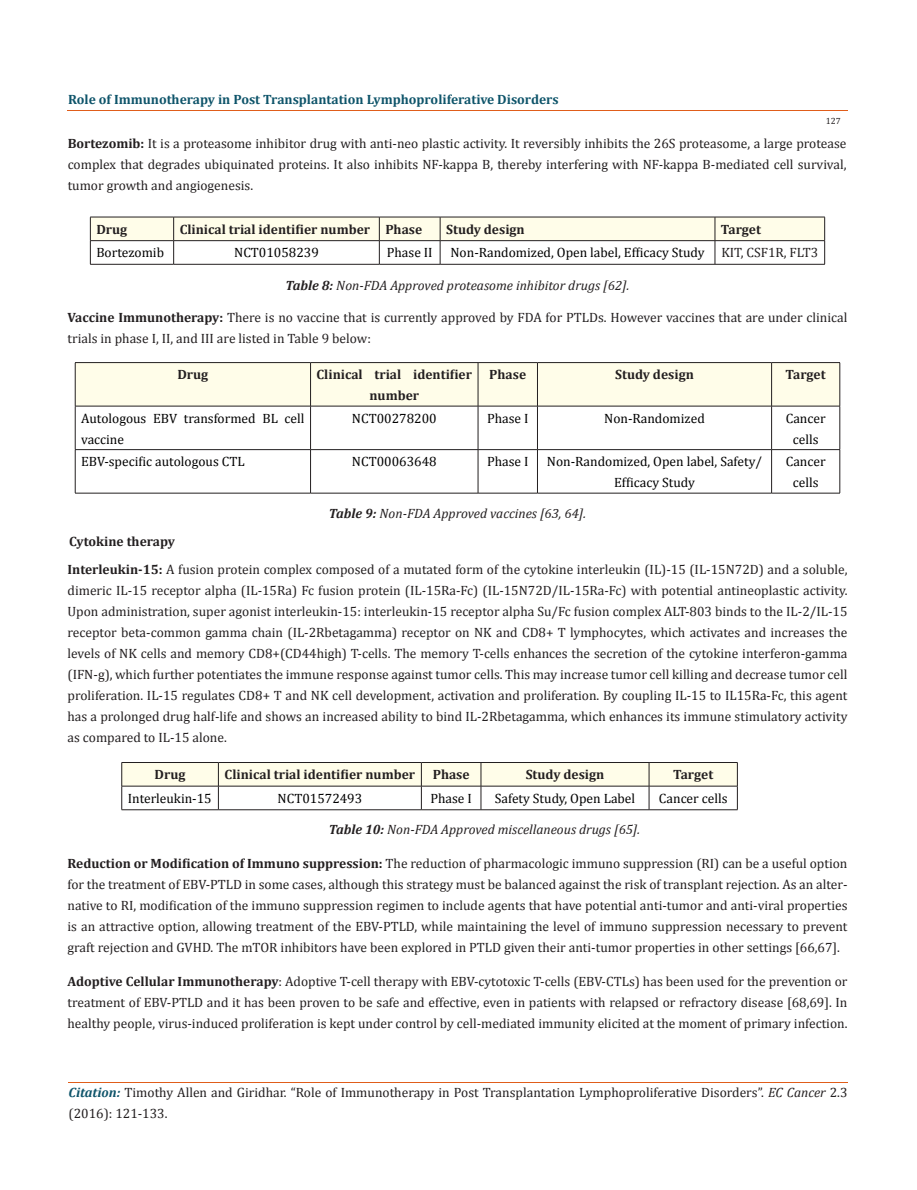
<style>
.page{position:relative;width:917px;height:1190px;background:#fff}
.page>*{position:absolute;margin:0;border:0;box-sizing:border-box;transform-origin:0 0}
.t1{font:13.5px/21px "Cambria";color:#231f20;text-align:justify}
.t2{font:13.5px/21px "Cambria";color:#000;text-align:center}
.t3{font:700 13.5px/21px "Cambria";color:#231f20;text-align:center}
.t4{font:italic 13.5px "Cambria";color:#231f20}
.t5{font:700 13.5px "Cambria";color:#0e546a}
.t6{font:9px "Cambria";color:#231f20}
.s1{font-weight:700}
.s2{color:#231f20}
.s3{font-weight:700;font-style:italic;color:#0e546a}
.s4{font-style:italic}
</style>
<div class="page">
<hr style="left:68px;top:1081px;width:779px;height:1px;background:#e05d1a">
<hr style="left:67px;top:110px;width:781px;height:1px;background:#e05d1a">
<svg style="left:90px;top:217px;width:735px;height:47px"></svg>
<hr style="left:90px;top:264px;width:84px;height:1px;background:#231f20">
<hr style="left:174px;top:264px;width:205px;height:1px;background:#231f20">
<hr style="left:379px;top:264px;width:61px;height:1px;background:#231f20">
<hr style="left:440px;top:264px;width:275px;height:1px;background:#231f20">
<hr style="left:715px;top:264px;width:109px;height:1px;background:#231f20">
<div style="left:76px;top:363px;width:763px;height:43px;background:#fffde9"></div>
<hr style="left:75px;top:362px;width:235px;height:1px;background:#231f20">
<hr style="left:75px;top:363px;width:1px;height:43px;background:#231f20">
<hr style="left:310px;top:362px;width:168px;height:1px;background:#231f20">
<hr style="left:310px;top:363px;width:1px;height:43px;background:#231f20">
<hr style="left:478px;top:362px;width:59px;height:1px;background:#231f20">
<hr style="left:478px;top:363px;width:1px;height:43px;background:#231f20">
<hr style="left:537px;top:362px;width:234px;height:1px;background:#231f20">
<hr style="left:537px;top:363px;width:1px;height:43px;background:#231f20">
<hr style="left:771px;top:362px;width:69px;height:1px;background:#231f20">
<hr style="left:771px;top:363px;width:1px;height:43px;background:#231f20">
<hr style="left:839px;top:363px;width:1px;height:43px;background:#231f20">
<hr style="left:75px;top:406px;width:235px;height:1px;background:#231f20">
<hr style="left:75px;top:406px;width:1px;height:43px;background:#231f20">
<hr style="left:310px;top:406px;width:168px;height:1px;background:#231f20">
<hr style="left:310px;top:406px;width:1px;height:43px;background:#231f20">
<hr style="left:478px;top:406px;width:59px;height:1px;background:#231f20">
<hr style="left:478px;top:406px;width:1px;height:43px;background:#231f20">
<hr style="left:537px;top:406px;width:234px;height:1px;background:#231f20">
<hr style="left:537px;top:406px;width:1px;height:43px;background:#231f20">
<hr style="left:771px;top:406px;width:69px;height:1px;background:#231f20">
<hr style="left:771px;top:406px;width:1px;height:43px;background:#231f20">
<hr style="left:839px;top:406px;width:1px;height:43px;background:#231f20">
<hr style="left:75px;top:449px;width:235px;height:1px;background:#231f20">
<hr style="left:75px;top:450px;width:1px;height:43px;background:#231f20">
<hr style="left:310px;top:449px;width:168px;height:1px;background:#231f20">
<hr style="left:310px;top:450px;width:1px;height:43px;background:#231f20">
<hr style="left:478px;top:449px;width:59px;height:1px;background:#231f20">
<hr style="left:478px;top:450px;width:1px;height:43px;background:#231f20">
<hr style="left:537px;top:449px;width:234px;height:1px;background:#231f20">
<hr style="left:537px;top:450px;width:1px;height:43px;background:#231f20">
<hr style="left:771px;top:449px;width:69px;height:1px;background:#231f20">
<hr style="left:771px;top:450px;width:1px;height:43px;background:#231f20">
<hr style="left:839px;top:450px;width:1px;height:43px;background:#231f20">
<hr style="left:75px;top:493px;width:235px;height:1px;background:#231f20">
<hr style="left:310px;top:493px;width:168px;height:1px;background:#231f20">
<hr style="left:478px;top:493px;width:59px;height:1px;background:#231f20">
<hr style="left:537px;top:493px;width:234px;height:1px;background:#231f20">
<hr style="left:771px;top:493px;width:69px;height:1px;background:#231f20">
<svg style="left:121px;top:762px;width:617px;height:47px"></svg>
<hr style="left:122px;top:809px;width:96px;height:1px;background:#231f20">
<hr style="left:218px;top:809px;width:203px;height:1px;background:#231f20">
<hr style="left:421px;top:809px;width:60px;height:1px;background:#231f20">
<hr style="left:481px;top:809px;width:168px;height:1px;background:#231f20">
<hr style="left:649px;top:809px;width:88px;height:1px;background:#231f20">
<p class="t5" style="left:68px;top:90px;width:492px">Role of Immunotherapy in Post Transplantation Lymphoproliferative Disorders</p>
<p class="t6" style="left:825px;top:115px;width:16px">127</p>
<p class="t1" style="left:68px;top:132px;width:780px"><span class="s1">Bortezomib:</span> It is a proteasome inhibitor drug with anti-neo plastic activity. It reversibly inhibits the 26S proteasome, a large protease complex that degrades ubiquinated proteins. It also inhibits NF-kappa B, thereby interfering with NF-kappa B-mediated cell survival, tumor growth and angiogenesis.</p>
<p class="t3" style="left:96px;top:218px;width:32px">Drug</p>
<p class="t3" style="left:180px;top:218px;width:244px">Clinical trial identifier number Phase</p>
<p class="t3" style="left:446px;top:218px;width:80px">Study design</p>
<p class="t3" style="left:721px;top:218px;width:42px">Target</p>
<p class="t2" style="left:96px;top:242px;width:69px">Bortezomib</p>
<p class="t2" style="left:234px;top:242px;width:86px">NCT01058239</p>
<p class="t2" style="left:387px;top:242px;width:47px">Phase II</p>
<p class="t2" style="left:450px;top:242px;width:369px">Non-Randomized, Open label, Efficacy Study <span class="s2">KIT, CSF1R, FLT3</span></p>
<p class="t4" style="left:285px;top:276px;width:345px"><span class="s1">Table 8:</span> Non-FDA Approved proteasome inhibitor drugs [62].</p>
<p class="t1" style="left:67px;top:307px;width:781px"><span class="s1">Vaccine Immunotherapy:</span> There is no vaccine that is currently approved by FDA for PTLDs. However vaccines that are under clinical trials in phase I, II, and III are listed in Table 9 below:</p>
<p class="t3" style="left:177px;top:363px;width:32px">Drug</p>
<p class="t3" style="left:316px;top:363px;width:157px">Clinical trial identifier number</p>
<p class="t3" style="left:489px;top:363px;width:38px">Phase</p>
<p class="t3" style="left:615px;top:363px;width:80px">Study design</p>
<p class="t3" style="left:785px;top:363px;width:42px">Target</p>
<p class="t2" style="left:81px;top:407px;width:225px;text-align:left">Autologous EBV transformed BL cell vaccine</p>
<p class="t2" style="left:352px;top:407px;width:86px">NCT00278200</p>
<p class="t2" style="left:487px;top:407px;width:43px">Phase I</p>
<p class="t2" style="left:604px;top:407px;width:102px">Non-Randomized</p>
<p class="t2" style="left:785px;top:407px;width:41px">Cancer cells</p>
<p class="t2" style="left:81px;top:451px;width:165px">EBV-specific autologous CTL</p>
<p class="t2" style="left:352px;top:451px;width:86px">NCT00063648</p>
<p class="t2" style="left:487px;top:451px;width:43px">Phase I</p>
<p class="t2" style="left:547px;top:451px;width:217px">Non-Randomized, Open label, Safety/<br>Efficacy Study</p>
<p class="t2" style="left:785px;top:451px;width:41px">Cancer cells</p>
<p class="t4" style="left:329px;top:503px;width:259px"><span class="s1">Table 9:</span> Non-FDA Approved vaccines [63, 64].</p>
<p class="t1" style="left:67px;top:527px;width:781px;line-height:28px"><span class="s1">Cytokine therapy<br>Interleukin-15:</span> A fusion protein complex composed of a mutated form of the cytokine interleukin (IL)-15 (IL-15N72D) and a soluble,</p>
<p class="t1" style="left:67px;top:580px;width:781px">dimeric IL-15 receptor alpha (IL-15Ra) Fc fusion protein (IL-15Ra-Fc) (IL-15N72D/IL-15Ra-Fc) with potential antineoplastic activity.<br>Upon administration, super agonist interleukin-15: interleukin-15 receptor alpha Su/Fc fusion complex ALT-803 binds to the IL-2/IL-15 receptor beta-common gamma chain (IL-2Rbetagamma) receptor on NK and CD8+ T lymphocytes, which activates and increases the levels of NK cells and memory CD8+(CD44high) T-cells. The memory T-cells enhances the secretion of the cytokine interferon-gamma (IFN-g), which further potentiates the immune response against tumor cells. This may increase tumor cell killing and decrease tumor cell proliferation. IL-15 regulates CD8+ T and NK cell development, activation and proliferation. By coupling IL-15 to IL15Ra-Fc, this agent has a prolonged drug half-life and shows an increased ability to bind IL-2Rbetagamma, which enhances its immune stimulatory activity as compared to IL-15 alone.</p>
<p class="t3" style="left:155px;top:763px;width:32px">Drug</p>
<p class="t3" style="left:225px;top:763px;width:192px">Clinical trial identifier number</p>
<p class="t3" style="left:432px;top:763px;width:38px">Phase</p>
<p class="t3" style="left:525px;top:763px;width:80px">Study design</p>
<p class="t3" style="left:673px;top:763px;width:42px">Target</p>
<p class="t2" style="left:128px;top:787px;width:85px">Interleukin-15</p>
<p class="t2" style="left:277px;top:787px;width:86px">NCT01572493</p>
<p class="t2" style="left:430px;top:787px;width:43px">Phase I</p>
<p class="t2" style="left:495px;top:787px;width:142px">Safety Study, Open Label</p>
<p class="t2" style="left:659px;top:787px;width:70px">Cancer cells</p>
<p class="t4" style="left:329px;top:820px;width:313px"><span class="s1">Table 10:</span> Non-FDA Approved miscellaneous drugs [65].</p>
<p class="t1" style="left:68px;top:853px;width:781px"><span class="s1">Reduction or Modification of Immuno suppression:</span> The reduction of pharmacologic immuno suppression (RI) can be a useful option for the treatment of EBV-PTLD in some cases, although this strategy must be balanced against the risk of transplant rejection. As an alter&shy;native to RI, modification of the immuno suppression regimen to include agents that have potential anti-tumor and anti-viral properties is an attractive option, allowing treatment of the EBV-PTLD, while maintaining the level of immuno suppression necessary to prevent graft rejection and GVHD. The mTOR inhibitors have been explored in PTLD given their anti-tumor properties in other settings [66,67].</p>
<p class="t1" style="left:68px;top:970px;width:781px"><span class="s1">Adoptive Cellular Immunotherapy</span>: Adoptive T-cell therapy with EBV-cytotoxic T-cells (EBV-CTLs) has been used for the prevention or treatment of EBV-PTLD and it has been proven to be safe and effective, even in patients with relapsed or refractory disease [68,69]. In healthy people, virus-induced proliferation is kept under control by cell-mediated immunity elicited at the moment of primary infection.</p>
<p class="t1" style="left:69px;top:1081px;width:780px"><span class="s3">Citation:</span> Timothy Allen and Giridhar. “Role of Immunotherapy in Post Transplantation Lymphoproliferative Disorders”. <span class="s4">EC Cancer</span> 2.3 (2016): 121-133.</p>
</div>
